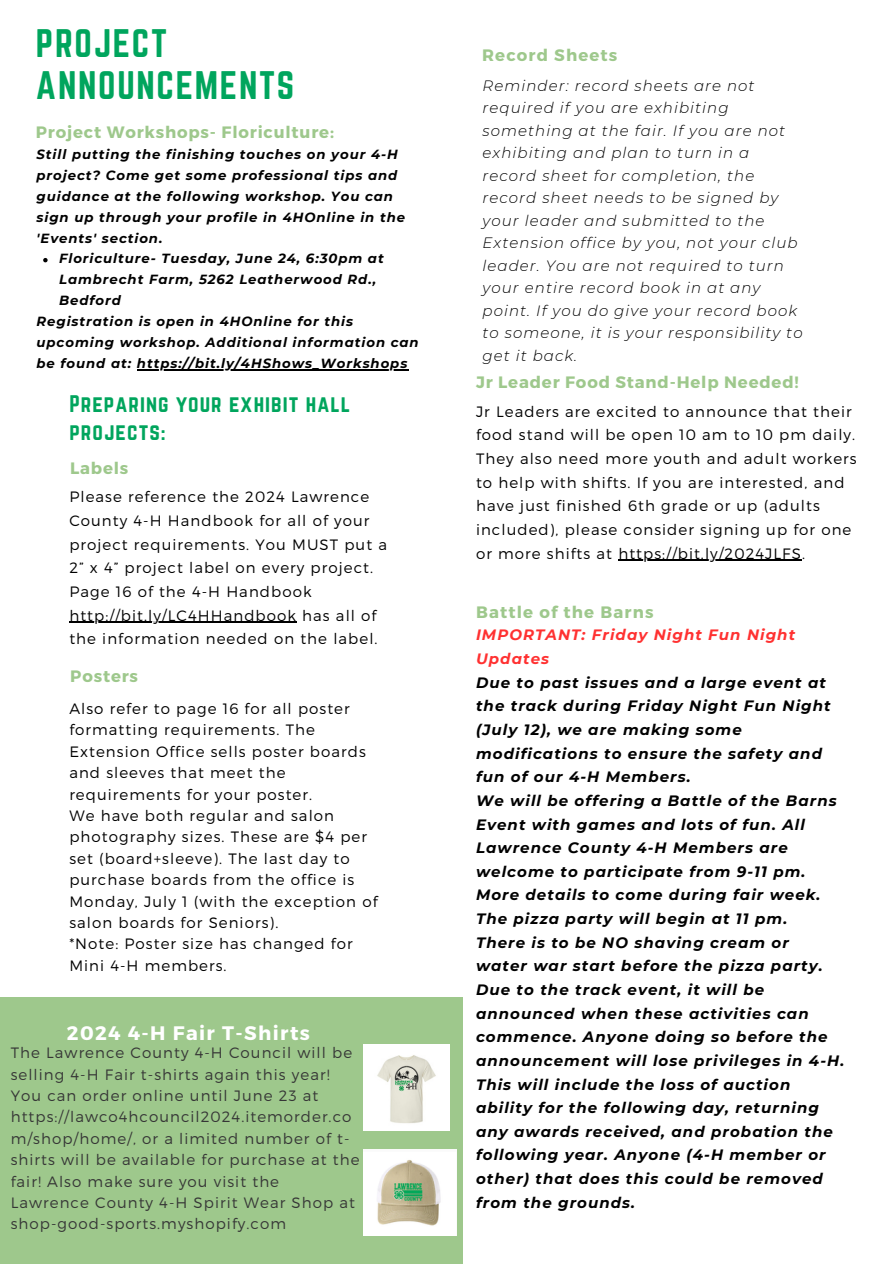
<style>
.page{position:relative;width:894px;height:1264px;background:#fff}
.page>*{position:absolute;margin:0;border:0;box-sizing:border-box;transform-origin:0 0}
.t1{font:34.8px/41.7px "Norwester";letter-spacing:.05em;color:#00a55d}
.t2{font:21px/28.2px "Norwester";letter-spacing:.05em;color:#00a55d}
.t3{font:700 19.5px "Montserrat";letter-spacing:.07em;color:#fff}
.t4{font:700 16.5px "Montserrat";letter-spacing:.05em;color:#9ec88c}
.t5{font:700 16.5px "Montserrat";letter-spacing:.07em;color:#9ec88c}
.t6{font:300 15px/21.5px "Montserrat";letter-spacing:.07em;color:#000}
.t7{font:italic 700 15px/23.7px "Montserrat";letter-spacing:.07em;color:#000}
.t8{font:italic 300 15px/22.5px "Montserrat";letter-spacing:.07em;color:#000}
.t9{font:300 15px/21.5px "Montserrat";letter-spacing:.07em;color:#363636}
.t10{font:italic 700 13.2px/21px "Montserrat";letter-spacing:.07em;color:#000}
.s1{color:#ff3131}
</style>
<div class="page">
<hr style="left:69px;top:621px;width:228px;height:2px;background:#000">
<div style="left:0;top:997px;width:463px;height:266px;background:#9ec88c"></div>
<img style="left:363px;top:1044px;width:86px;height:86px">
<img style="left:363px;top:1149px;width:93px;height:85px">
<hr style="left:618px;top:559px;width:183px;height:2px;background:#000">
<svg style="left:43px;top:258px;width:5px;height:4px"></svg>
<hr style="left:137px;top:369px;width:271px;height:1px;background:#000">
<h4 class="t1" style="left:36px;top:23px;width:260px">PROJECT<br>ANNOUNCEMENTS</h4>
<h5 class="t4" style="left:36px;top:121px;width:299px">Project Workshops- Floriculture:</h5>
<p class="t10" style="left:37px;top:143px;width:370px">Still putting the finishing touches on your 4-H project? Come get some professional tips and guidance at the following workshop. You can sign up through your profile in 4HOnline in the 'Events' section.</p>
<p class="t10" style="left:59px;top:248px;width:326px">Floriculture- Tuesday, June 24, 6:30pm at<br>Lambrecht Farm, 5262 Leatherwood Rd.,<br>Bedford</p>
<h4 class="t10" style="left:37px;top:311px;width:383px">Registration is open in 4HOnline for this upcoming workshop. Additional information can be found at: https://bit.ly/4HShows_Workshops</h4>
<h1 class="t2" style="left:69px;top:389px;width:282px">Preparing your exhibit hall projects:</h1>
<p class="t4" style="left:70px;top:457px;width:60px">Labels</p>
<h4 class="t6" style="left:69px;top:484px;width:319px;line-height:23.7px">Please reference the 2024 Lawrence County 4-H Handbook for all of your project requirements. You MUST put a 2” x 4” project label on every project.<br>Page 16 of the 4-H Handbook</h4>
<h6 class="t6" style="left:69px;top:602px;width:309px;line-height:23.7px">http://bit.ly/LC4HHandbook has all of the information needed on the label.</h6>
<p class="t4" style="left:70px;top:665px;width:69px">Posters</p>
<h4 class="t6" style="left:69px;top:697px;width:309px">Also refer to page 16 for all poster formatting requirements. The<br>Extension Office sells poster boards and sleeves that meet the requirements for your poster.<br>We have both regular and salon photography sizes. These are $4 per set (board+sleeve). The last day to purchase boards from the office is<br>Monday, July 1 (with the exception of salon boards for Seniors).<br>*Note: Poster size has changed for<br>Mini 4-H members.</h4>
<h4 class="t3" style="left:67px;top:1020px;width:244px">2024 4-H Fair T-Shirts</h4>
<h3 class="t9" style="left:11px;top:1041px;width:350px">The Lawrence County 4-H Council will be selling 4-H Fair t-shirts again this year!<br>You can order online until June 23 at https://lawco4hcouncil2024.itemorder.co m/shop/home/, or a limited number of t&shy;shirts will be available for purchase at the fair! Also make sure you visit the Lawrence County 4-H Spirit Wear Shop at shop-good-sports.myshopify.com</h3>
<p class="t5" style="left:482px;top:44px;width:137px">Record Sheets</p>
<p class="t8" style="left:482px;top:74px;width:321px">Reminder: record sheets are not required if you are exhibiting something at the fair. If you are not exhibiting and plan to turn in a record sheet for completion, the record sheet needs to be signed by your leader and submitted to the<br>Extension office by you, not your club leader. You are not required to turn your entire record book in at any point. If you do give your record book to someone, it is your responsibility to get it back.</p>
<h2 class="t4" style="left:476px;top:371px;width:324px">Jr Leader Food Stand-Help Needed!</h2>
<h4 class="t6" style="left:476px;top:399px;width:382px;line-height:23.7px">Jr Leaders are excited to announce that their food stand will be open 10 am to 10 pm daily.<br>They also need more youth and adult workers to help with shifts. If you are interested, and have just finished 6th grade or up (adults included), please consider signing up for one or more shifts at https://bit.ly/2024JLFS.</h4>
<h4 class="t5" style="left:476px;top:601px;width:179px">Battle of the Barns</h4>
<h5 class="t7" style="left:476px;top:623px;width:369px"><span class="s1">IMPORTANT: Friday Night Fun Night Updates<br></span>Due to past issues and a large event at the track during Friday Night Fun Night (July 12), we are making some modifications to ensure the safety and fun of our 4-H Members.<br>We will be offering a Battle of the Barns Event with games and lots of fun. All Lawrence County 4-H Members are welcome to participate from 9-11 pm.<br>More details to come during fair week.<br>The pizza party will begin at 11 pm.<br>There is to be NO shaving cream or<br>water war start before the pizza party.<br>Due to the track event, it will be announced when these activities can commence. Anyone doing so before the announcement will lose privileges in 4-H.<br>This will include the loss of auction ability for the following day, returning any awards received, and probation the following year. Anyone (4-H member or other) that does this could be removed from the grounds.</h5>
</div>
